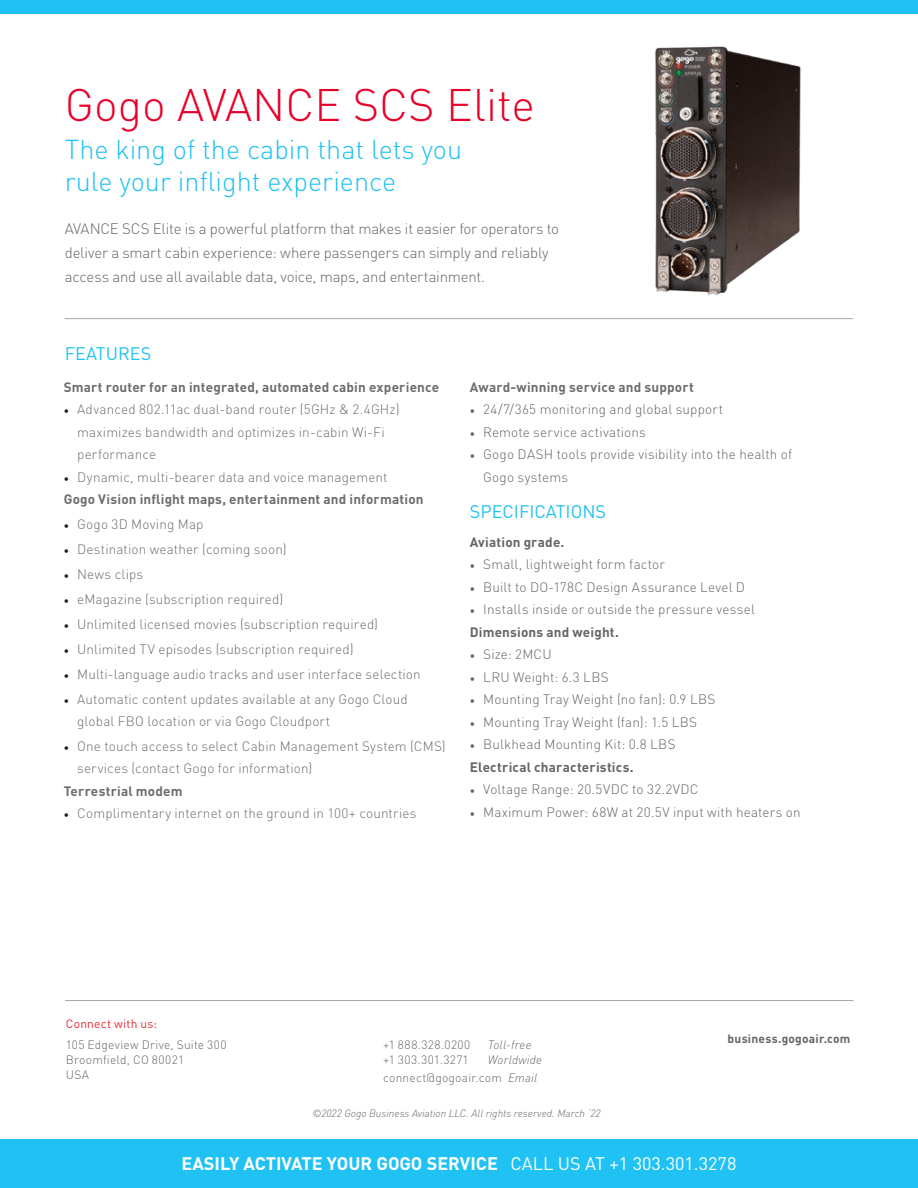
<style>
.page{position:relative;width:918px;height:1188px;background:#fff}
.page>*{position:absolute;margin:0;border:0;box-sizing:border-box;transform-origin:0 0}
.t1{font:300 45px "DIN Pro";color:#e80029}
.t2{font:300 27px/32.4px "DIN Pro";color:#1fc2f3}
.t3{font:700 18px "DIN Pro";color:#fff}
.t4{font:18px "DIN Pro";color:#1fc2f3}
.t5{font:300 15px/24px "DIN Pro";letter-spacing:-.015em;color:#656568}
.t6{font:300 13.5px/22.5px "DIN Pro";letter-spacing:.01em;color:#6c6d70}
.t7{font:300 13.5px/22.5px "DIN Pro";letter-spacing:.01em;color:#656568}
.t8{font:700 13.5px "DIN Pro";letter-spacing:.01em;color:#6c6d70}
.t9{font:700 13.5px "DIN Pro";letter-spacing:.015em;color:#656568}
.Page_Text_Normal{font:300 12px/15px "DIN Pro";letter-spacing:.02em;color:#656568}
.Page_Text_Normal-2{font:700 12px "DIN Pro";letter-spacing:.02em;color:#656568}
.Page_Text_Normal-3{font:12px "DIN Pro";letter-spacing:.02em;color:#eb2933}
.Page_Text_Normal-4{font:italic 300 12px "DIN Pro";letter-spacing:.015em;color:#656568}
.t10{font:italic 300 10.5px "DIN Pro";color:#656568}
.s1{font-family:"Minion Pro";font-weight:400;color:#231f20}
.s2{font-family:"Minion Pro";font-weight:400}
.s3{font-style:italic}
.s4{font-weight:400}
</style>
<div class="page">
<div style="left:0;top:0;width:918px;height:14px;background:#1fc2f3"></div>
<img style="left:655px;top:46px;width:146px;height:250px">
<hr style="left:65px;top:318px;width:788px;height:1px;background:#a8a9ad">
<hr style="left:65px;top:1000px;width:788px;height:1px;background:#a8a9ad">
<div style="left:0;top:1139px;width:918px;height:49px;background:#1fc2f3"></div>
<p class="t1" style="left:65px;top:70px;width:472px">Gogo AVANCE SCS Elite</p>
<p class="t2" style="left:65px;top:131px;width:399px">The king of the cabin that lets you rule your inflight experience</p>
<p class="t5" style="left:65px;top:215px;width:496px">AVANCE SCS Elite is a powerful platform that makes it easier for operators to deliver a smart cabin experience: where passengers can simply and reliably access and use all available data, voice, maps, and entertainment.</p>
<p class="t4" style="left:65px;top:339px;width:88px">FEATURES</p>
<p class="t8" style="left:64px;top:375px;width:377px">Smart router for an integrated, automated cabin experience</p>
<p class="t6" style="left:77px;top:397px;width:324px;text-indent:-14px"><span class="s1">•</span> Advanced 802.11ac dual-band router (5GHz &amp; 2.4GHz) maximizes bandwidth and optimizes in-cabin Wi-Fi performance</p>
<p class="t6" style="left:64px;top:464px;width:325px"><span class="s1">•</span> Dynamic, multi-bearer data and voice management</p>
<p class="t8" style="left:64px;top:488px;width:361px">Gogo Vision inflight maps, entertainment and information</p>
<p class="t6" style="left:64px;top:512px;width:141px"><span class="s1">•</span> Gogo 3D Moving Map</p>
<p class="t6" style="left:64px;top:537px;width:224px"><span class="s1">•</span> Destination weather (coming soon)</p>
<p class="t6" style="left:64px;top:562px;width:81px"><span class="s1">•</span> News clips</p>
<p class="t6" style="left:64px;top:587px;width:221px"><span class="s1">•</span> eMagazine (subscription required)</p>
<p class="t6" style="left:64px;top:611px;width:316px"><span class="s1">•</span> Unlimited licensed movies (subscription required)</p>
<p class="t6" style="left:64px;top:636px;width:291px"><span class="s1">•</span> Unlimited TV episodes (subscription required)</p>
<p class="t6" style="left:64px;top:661px;width:359px"><span class="s1">•</span> Multi-language audio tracks and user interface selection</p>
<p class="t6" style="left:77px;top:686px;width:332px;text-indent:-14px"><span class="s1">•</span> Automatic content updates available at any Gogo Cloud global FBO location or via Gogo Cloudport</p>
<p class="t6" style="left:77px;top:734px;width:370px;text-indent:-14px"><span class="s1">•</span> One touch access to select Cabin Management System (CMS) services (contact Gogo for information)</p>
<p class="t8" style="left:64px;top:780px;width:120px">Terrestrial modem</p>
<p class="t6" style="left:64px;top:801px;width:354px"><span class="s1">•</span> Complimentary internet on the ground in 100+ countries</p>
<p class="t8" style="left:470px;top:375px;width:226px">Award-winning service and support</p>
<p class="t7" style="left:470px;top:397px;width:255px"><span class="s2">•</span> 24/7/365 monitoring and global support</p>
<p class="t7" style="left:470px;top:419px;width:178px"><span class="s2">•</span> Remote service activations</p>
<p class="t7" style="left:483px;top:442px;width:310px;text-indent:-14px"><span class="s2">•</span> Gogo DASH tools provide visibility into the health of<br>Gogo systems</p>
<p class="t4" style="left:470px;top:497px;width:138px">SPECIFICATIONS</p>
<p class="t9" style="left:470px;top:531px;width:96px">Aviation grade.</p>
<p class="t7" style="left:470px;top:552px;width:197px"><span class="s2">•</span> Small, lightweight form factor</p>
<p class="t7" style="left:470px;top:575px;width:277px"><span class="s2">•</span> Built to DO-178C Design Assurance Level D</p>
<p class="t7" style="left:470px;top:597px;width:287px"><span class="s2">•</span> Installs inside or outside the pressure vessel</p>
<p class="t9" style="left:470px;top:621px;width:151px">Dimensions and weight.</p>
<p class="t7" style="left:470px;top:642px;width:83px"><span class="s2">•</span> Size: 2MCU</p>
<p class="t7" style="left:470px;top:665px;width:140px"><span class="s2">•</span> LRU Weight: 6.3 LBS</p>
<p class="t7" style="left:470px;top:687px;width:247px"><span class="s2">•</span> Mounting Tray Weight (no fan): 0.9 LBS</p>
<p class="t7" style="left:470px;top:710px;width:229px"><span class="s2">•</span> Mounting Tray Weight (fan): 1.5 LBS</p>
<p class="t7" style="left:470px;top:732px;width:207px"><span class="s2">•</span> Bulkhead Mounting Kit: 0.8 LBS</p>
<p class="t9" style="left:470px;top:756px;width:165px">Electrical characteristics.</p>
<p class="t7" style="left:470px;top:777px;width:230px"><span class="s2">•</span> Voltage Range: 20.5VDC to 32.2VDC</p>
<p class="t7" style="left:470px;top:800px;width:332px"><span class="s2">•</span> Maximum Power: 68W at 20.5V input with heaters on</p>
<p class="Page_Text_Normal-3" style="left:66px;top:1014px;width:93px">Connect with us:</p>
<p class="Page_Text_Normal" style="left:66px;top:1036px;width:162px">105 Edgeview Drive, Suite 300<br>Broomfield, CO 80021<br>USA</p>
<p class="Page_Text_Normal" style="left:383px;top:1036px;width:89px">+1 888.328.0200</p>
<p class="Page_Text_Normal-4" style="left:488px;top:1035px;width:45px">Toll-free</p>
<p class="Page_Text_Normal" style="left:383px;top:1051px;width:87px">+1 303.301.3271</p>
<p class="Page_Text_Normal" style="left:383px;top:1049px;width:161px;line-height:18px;text-indent:105px"><span class="s3">Worldwide </span>connect@gogoair.com <span class="s3">Email</span></p>
<p class="t10" style="left:312px;top:1106px;width:290px">©2022 Gogo Business Aviation LLC. All rights reserved. March ‘22</p>
<p class="Page_Text_Normal-2" style="left:728px;top:1028px;width:124px">business.gogoair.com</p>
<p class="t3" style="left:182px;top:1149px;width:556px">EASILY ACTIVATE YOUR GOGO SERVICE <span class="s4">CALL US AT +1 303.301.3278</span></p>
</div>
